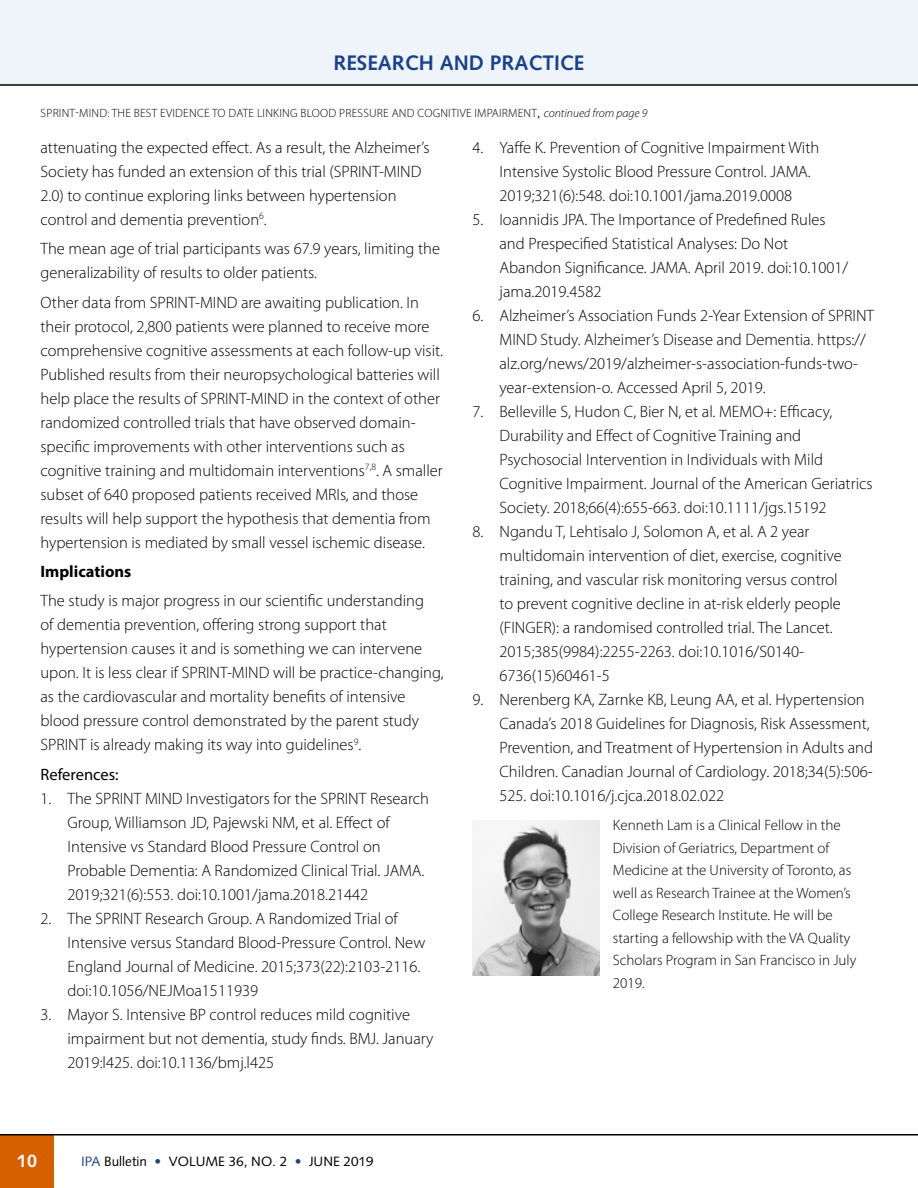
<style>
.page{position:relative;width:918px;height:1188px;background:#fff}
.page>*{position:absolute;margin:0;border:0;box-sizing:border-box;transform-origin:0 0}
.Sub_1{font:700 21px "Syntax";color:#1a428a}
.t1{font:700 18px "Syntax";color:#fff}
.Bullet_light{font:300 16.5px/24px "Myriad Pro";color:#000}
.Body_light__05{font:300 16.5px/24px "Myriad Pro";color:#000}
.Body_light__05-2{font:700 16.5px "Myriad Pro";color:#000}
.Body_reg{font:16.5px "Myriad Pro";color:#000}
.Author_Bios{font:300 15px/22.5px "Myriad Pro";color:#000}
.t2{font:13.5px "Syntax";color:#000}
.continued{font:300 12px "Myriad Pro";letter-spacing:.02em;color:#000}
.s1{font-family:"Syntax";font-weight:400}
.s2{font-style:italic}
.s3{color:#1a428a}
</style>
<div class="page">
<div style="left:0;top:0;width:918px;height:84px;background:#eff3fa"></div>
<div style="left:0;top:1135px;width:54px;height:53px;background:#d65f00"></div>
<hr style="left:0;top:1134px;width:918px;height:2px;background:#000">
<hr style="left:0;top:84px;width:918px;height:2px;background:#000">
<img style="left:472px;top:821px;width:127px;height:155px">
<p class="Sub_1" style="left:334px;top:51px;width:252px">RESEARCH AND PRACTICE</p>
<p class="continued" style="left:41px;top:106px;width:608px">SPRINT-MIND: THE BEST EVIDENCE TO DATE LINKING BLOOD PRESSURE AND COGNITIVE IMPAIRMENT<span class="s1">,</span> <span class="s2">continued from page 9</span></p>
<p class="Body_light__05" style="left:40px;top:135px;width:391px">attenuating the expected effect. As a result, the Alzheimer’s Society has funded an extension of this trial (SPRINT-MIND 2.0) to continue exploring links between hypertension control and dementia prevention<sup>6</sup>.</p>
<p class="Body_light__05" style="left:40px;top:237px;width:401px">The mean age of trial participants was 67.9 years, limiting the generalizability of results to older patients.</p>
<p class="Body_light__05" style="left:40px;top:290px;width:404px">Other data from SPRINT-MIND are awaiting publication. In their protocol, 2,800 patients were planned to receive more comprehensive cognitive assessments at each follow-up visit.<br>Published results from their neuropsychological batteries will help place the results of SPRINT-MIND in the context of other randomized controlled trials that have observed domain&shy;specific improvements with other interventions such as cognitive training and multidomain interventions<sup>7,8</sup>. A smaller subset of 640 proposed patients received MRIs, and those results will help support the hypothesis that dementia from hypertension is mediated by small vessel ischemic disease.</p>
<p class="Body_light__05-2" style="left:40px;top:561px;width:92px">Implications</p>
<p class="Body_light__05" style="left:40px;top:589px;width:405px">The study is major progress in our scientific understanding<br>of dementia prevention, offering strong support that hypertension causes it and is something we can intervene upon. It is less clear if SPRINT-MIND will be practice-changing, as the cardiovascular and mortality benefits of intensive blood pressure control demonstrated by the parent study SPRINT is already making its way into guidelines<sup>9</sup>.</p>
<p class="Body_reg" style="left:40px;top:764px;width:80px">References:</p>
<p class="Bullet_light" style="left:68px;top:786px;width:363px;text-indent:-27px">1. The SPRINT MIND Investigators for the SPRINT Research Group, Williamson JD, Pajewski NM, et al. Effect of Intensive vs Standard Blood Pressure Control on Probable Dementia: A Randomized Clinical Trial. JAMA.<br>2019;321(6):553. doi:10.1001/jama.2018.21442</p>
<p class="Bullet_light" style="left:68px;top:906px;width:359px;text-indent:-27px">2. The SPRINT Research Group. A Randomized Trial of Intensive versus Standard Blood-Pressure Control. New England Journal of Medicine. 2015;373(22):2103-2116. doi:10.1056/NEJMoa1511939</p>
<p class="Bullet_light" style="left:68px;top:1002px;width:368px;text-indent:-27px">3. Mayor S. Intensive BP control reduces mild cognitive impairment but not dementia, study finds. BMJ. January<br>2019:l425. doi:10.1136/bmj.l425</p>
<p class="Bullet_light" style="left:500px;top:135px;width:321px;text-indent:-27px">4. Yaffe K. Prevention of Cognitive Impairment With<br>Intensive Systolic Blood Pressure Control. JAMA.<br>2019;321(6):548. doi:10.1001/jama.2019.0008</p>
<p class="Bullet_light" style="left:500px;top:207px;width:350px;text-indent:-27px">5. Ioannidis JPA. The Importance of Predefined Rules and Prespecified Statistical Analyses: Do Not Abandon Significance. JAMA. April 2019. doi:10.1001/ jama.2019.4582</p>
<p class="Bullet_light" style="left:500px;top:303px;width:376px;text-indent:-27px">6. Alzheimer’s Association Funds 2-Year Extension of SPRINT MIND Study. Alzheimer’s Disease and Dementia. https:// alz.org/news/2019/alzheimer-s-association-funds-two&shy;year-extension-o. Accessed April 5, 2019.</p>
<p class="Bullet_light" style="left:500px;top:399px;width:375px;text-indent:-27px">7. Belleville S, Hudon C, Bier N, et al. MEMO+: Efficacy, Durability and Effect of Cognitive Training and Psychosocial Intervention in Individuals with Mild Cognitive Impairment. Journal of the American Geriatrics Society. 2018;66(4):655-663. doi:10.1111/jgs.15192</p>
<p class="Bullet_light" style="left:500px;top:519px;width:344px;text-indent:-27px">8. Ngandu T, Lehtisalo J, Solomon A, et al. A 2 year multidomain intervention of diet, exercise, cognitive training, and vascular risk monitoring versus control to prevent cognitive decline in at-risk elderly people (FINGER): a randomised controlled trial. The Lancet.<br>2015;385(9984):2255-2263. doi:10.1016/S0140- 6736(15)60461-5</p>
<p class="Bullet_light" style="left:500px;top:687px;width:375px;text-indent:-27px">9. Nerenberg KA, Zarnke KB, Leung AA, et al. Hypertension Canada’s 2018 Guidelines for Diagnosis, Risk Assessment, Prevention, and Treatment of Hypertension in Adults and Children. Canadian Journal of Cardiology. 2018;34(5):506- 525. doi:10.1016/j.cjca.2018.02.022</p>
<p class="Author_Bios" style="left:613px;top:814px;width:245px">Kenneth Lam is a Clinical Fellow in the Division of Geriatrics, Department of Medicine at the University of Toronto, as well as Research Trainee at the Women’s College Research Institute. He will be starting a fellowship with the VA Quality Scholars Program in San Francisco in July 2019.</p>
<p class="t1" style="left:17px;top:1151px;width:22px">10</p>
<p class="t2" style="left:81px;top:1153px;width:294px"><span class="s3">IPA</span> Bulletin <span class="s3">•</span> VOLUME 36, NO. 2 <span class="s3">•</span> JUNE 2019</p>
</div>
